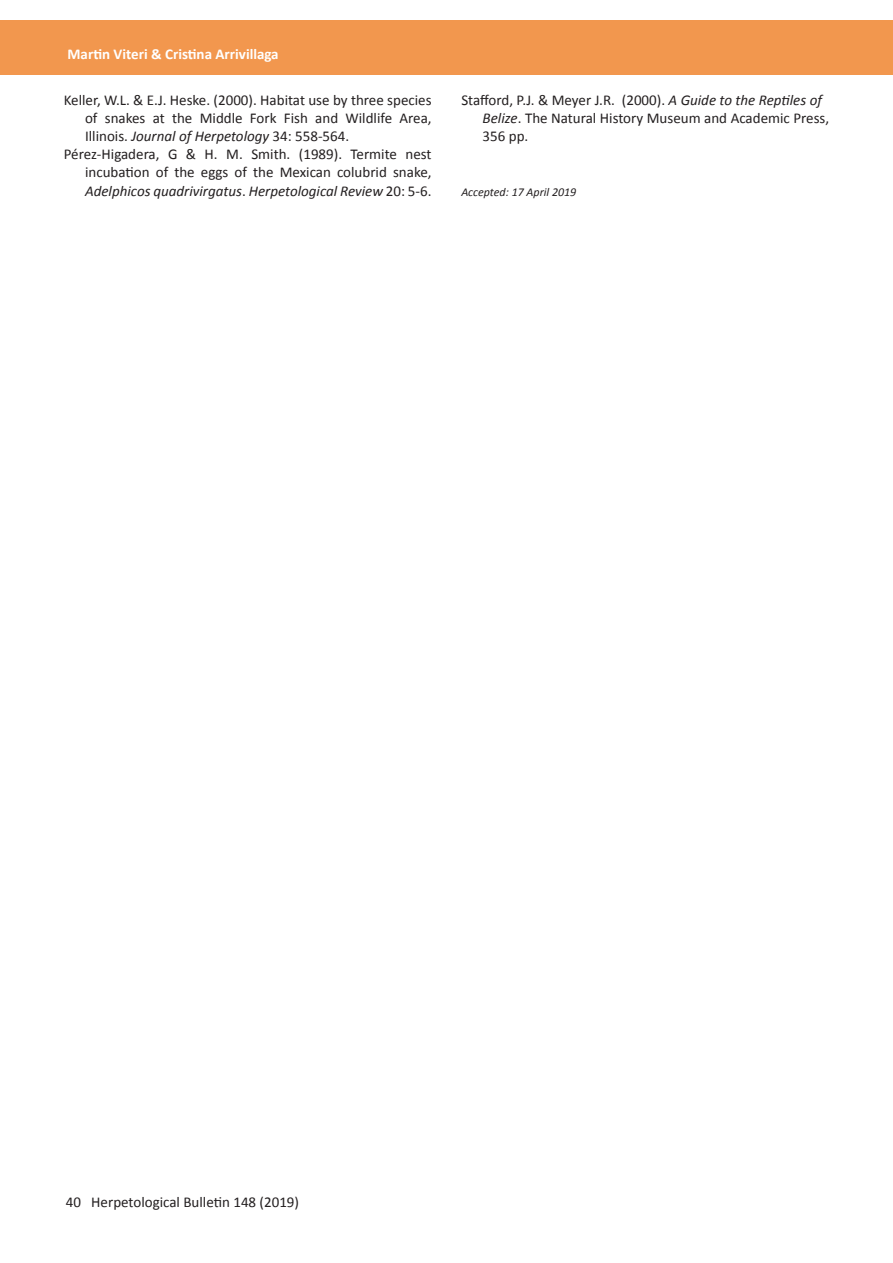
<style>
.page{position:relative;width:893px;height:1263px;background:#fff}
.page>*{position:absolute;margin:0;border:0;box-sizing:border-box;transform-origin:0 0}
.t1{font:15px/18.1px "Calibri";color:#231f20}
.t2{font:italic 15px "Calibri";color:#231f20}
.t3{font:700 15px "Calibri";color:#fff}
.t4{font:italic 12px "Calibri";color:#231f20}
.s1{font-style:italic}
.s2{font-style:normal}
</style>
<div class="page">
<div style="left:0;top:21px;width:893px;height:54px;background:#f2974e"></div>
<p class="t3" style="left:68px;top:45px;width:213px">Martin Viteri &amp; Cristina Arrivillaga</p>
<p class="t1" style="left:64px;top:91px;width:369px">Keller, W.L. &amp; E.J. Heske. (2000). Habitat use by three species</p>
<p class="t1" style="left:85px;top:109px;width:348px">of snakes at the Middle Fork Fish and Wildlife Area,</p>
<p class="t1" style="left:85px;top:127px;width:266px">Illinois. <span class="s1">Journal of Herpetology</span> 34: 558-564.</p>
<p class="t1" style="left:64px;top:145px;width:369px">Pérez-Higadera, G &amp; H. M. Smith. (1989). Termite nest</p>
<p class="t1" style="left:85px;top:163px;width:348px">incubation of the eggs of the Mexican colubrid snake,</p>
<p class="t2" style="left:85px;top:180px;width:348px">Adelphicos quadrivirgatus<span class="s2">.</span> Herpetological Review <span class="s2">20: 5-6.</span></p>
<p class="t1" style="left:483px;top:91px;width:348px;text-indent:-21px">Stafford, P.J. &amp; Meyer J.R. (2000). <span class="s1">A Guide to the Reptiles of<br>Belize</span>. The Natural History Museum and Academic Press,<br>356 pp.</p>
<p class="t4" style="left:461px;top:184px;width:116px">Accepted: 17 April 2019</p>
<p class="t1" style="left:66px;top:1193px;width:235px">40 Herpetological Bulletin 148 (2019)</p>
</div>
